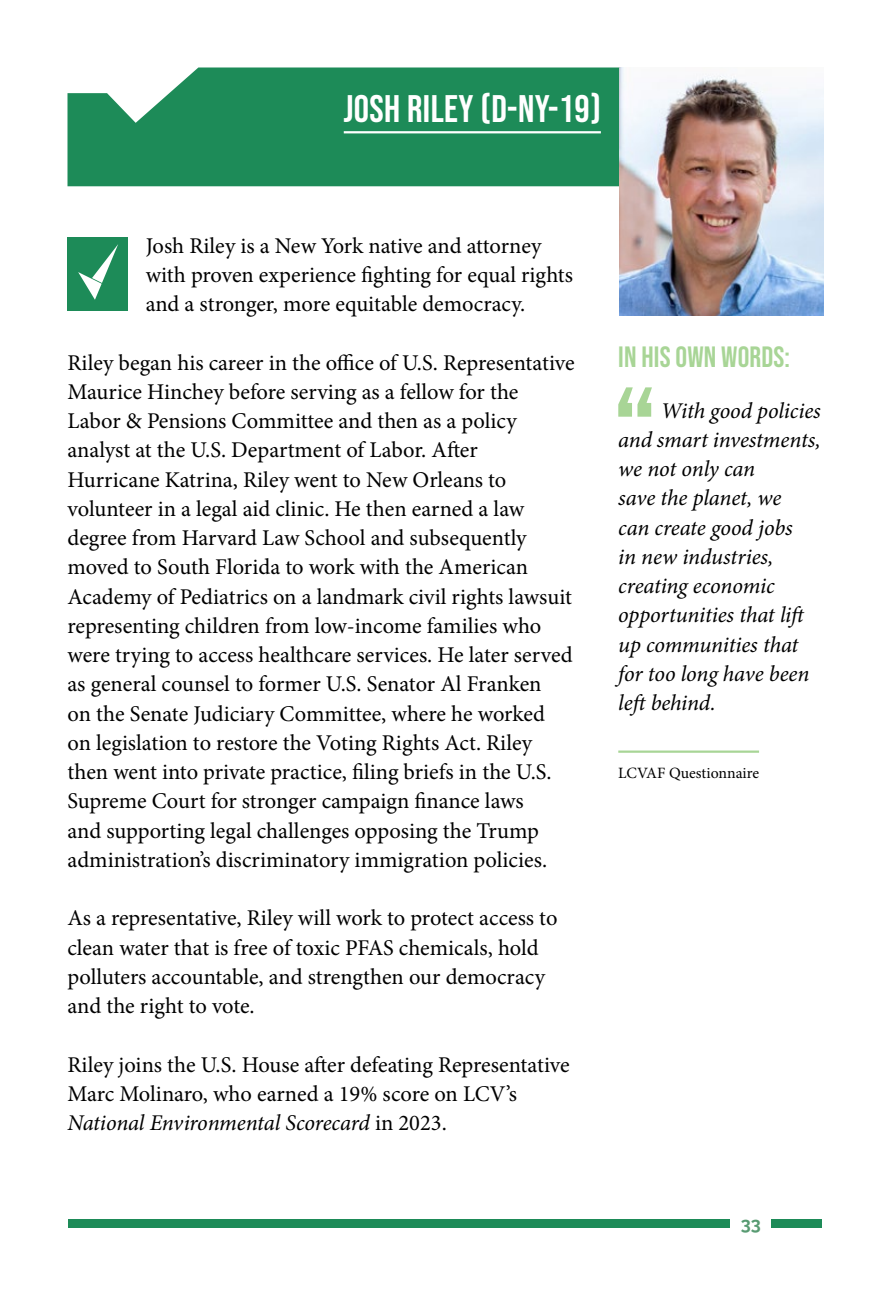
<style>
.page{position:relative;width:891px;height:1296px;background:#fff}
.page>*{position:absolute;margin:0;border:0;box-sizing:border-box;transform-origin:0 0}
.t1{font:38.25px "Bebas Neue";letter-spacing:.01em;color:#fff}
.t2{font:29.25px "Bebas Neue";letter-spacing:.005em;color:#a8d596}
.t3{font:22.5px/29.2px "Minion Pro";color:#000}
.t4{font:italic 22.5px/29.2px "Minion Pro";letter-spacing:-.01em;color:#000}
.t5{font:700 18px "Raleway";color:#589b72}
.t6{font:15.75px "Minion Pro";color:#000}
.s1{font-style:italic}
</style>
<div class="page">
<div style="left:68px;top:68px;width:551px;height:118px;background:#1d8b58"></div>
<div style="left:68px;top:1219px;width:754px;height:8px;background:#1d8b58"></div>
<div style="left:731px;top:1200px;width:40px;height:37px;background:#fff"></div>
<svg style="left:618px;top:387px;width:34px;height:30px"></svg>
<div style="left:68px;top:237px;width:60px;height:73px;background:#1d8b58"></div>
<svg style="left:78px;top:244px;width:40px;height:56px"></svg>
<hr style="left:344px;top:131px;width:257px;height:2px;background:#fff">
<hr style="left:618px;top:751px;width:141px;height:2px;background:#a8d596">
<img style="left:619px;top:68px;width:205px;height:248px">
<h3 class="t1" style="left:343px;top:87px;width:259px">JOSH RILEY (D-NY-19)</h3>
<p class="t3" style="left:146px;top:231px;width:429px">Josh Riley is a New York native and attorney with proven experience fighting for equal rights and a stronger, more equitable democracy.</p>
<p class="t3" style="left:68px;top:348px;width:509px">Riley began his career in the office of U.S. Representative Maurice Hinchey before serving as a fellow for the Labor &amp; Pensions Committee and then as a policy analyst at the U.S. Department of Labor. After Hurricane Katrina, Riley went to New Orleans to volunteer in a legal aid clinic. He then earned a law degree from Harvard Law School and subsequently moved to South Florida to work with the American Academy of Pediatrics on a landmark civil rights lawsuit representing children from low-income families who were trying to access healthcare services. He later served as general counsel to former U.S. Senator Al Franken<br>on the Senate Judiciary Committee, where he worked<br>on legislation to restore the Voting Rights Act. Riley then went into private practice, filing briefs in the U.S.<br>Supreme Court for stronger campaign finance laws<br>and supporting legal challenges opposing the Trump administration’s discriminatory immigration policies.</p>
<p class="t3" style="left:68px;top:904px;width:491px">As a representative, Riley will work to protect access to clean water that is free of toxic PFAS chemicals, hold polluters accountable, and strengthen our democracy and the right to vote.</p>
<p class="t3" style="left:68px;top:1050px;width:504px">Riley joins the U.S. House after defeating Representative<br>Marc Molinaro, who earned a 19% score on LCV’s<br><span class="s1">National Environmental Scorecard</span> in 2023.</p>
<h4 class="t2" style="left:618px;top:340px;width:173px">IN HIS OWN WORDS:</h4>
<p class="t4" style="left:618px;top:396px;width:204px;text-indent:43px">With good policies and smart investments, we not only can<br>save the planet, we<br>can create good jobs<br>in new industries, creating economic opportunities that lift up communities that for too long have been left behind.</p>
<p class="t6" style="left:618px;top:762px;width:142px">LCVAF Questionnaire</p>
<p class="t5" style="left:741px;top:1214px;width:22px">33</p>
</div>
